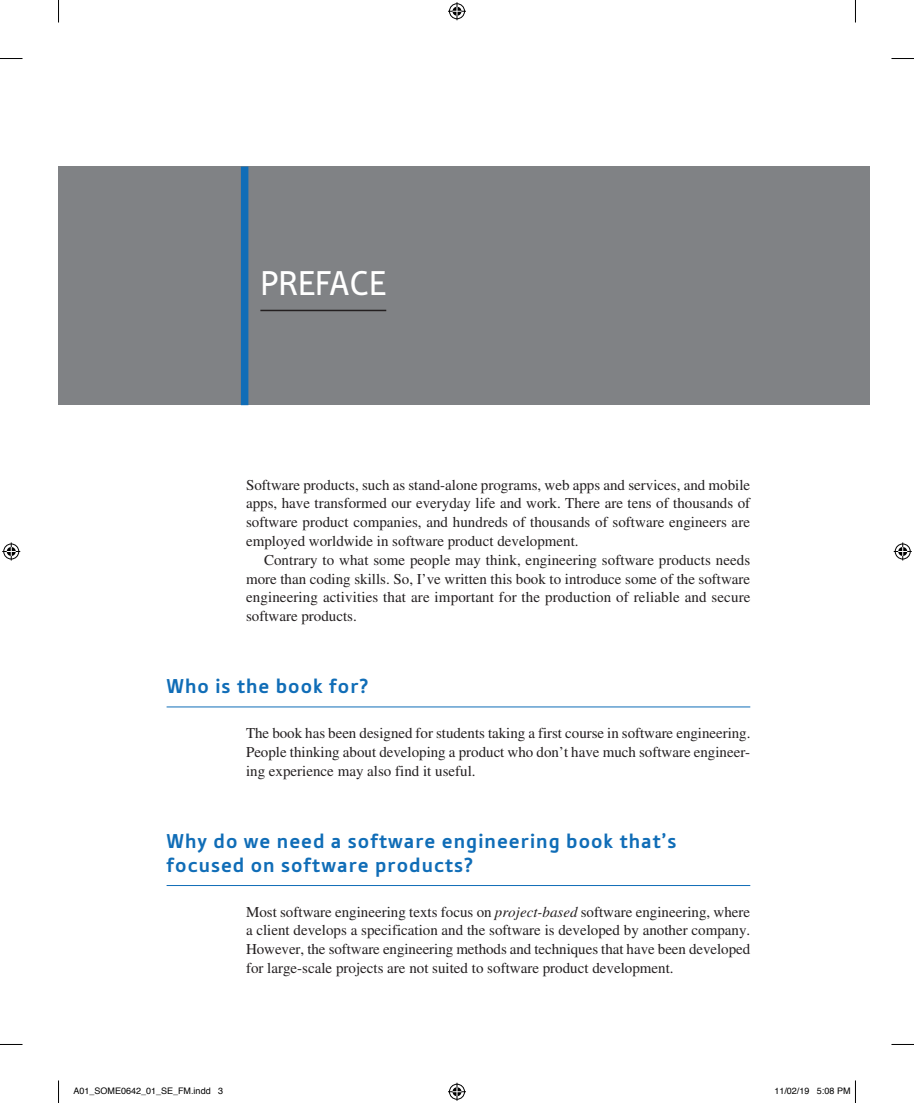
<style>
.page{position:relative;width:914px;height:1103px;background:#fff}
.page>*{position:absolute;margin:0;border:0;box-sizing:border-box;transform-origin:0 0}
.t1{font:36px "Tabula ITC Pro";color:#fff}
.t2{font:700 21px/24px "Tabula ITC Pro";letter-spacing:.05em;color:#106db7}
.t3{font:15px/18.8px "Times LT Pro";color:#231f20;text-align:justify}
.t4{font:9px "Helvetica";color:#000}
.s1{font-style:italic}
</style>
<div class="page">
<hr style="left:166px;top:706px;width:584px;height:1px;background:#106db7">
<hr style="left:166px;top:885px;width:584px;height:1px;background:#106db7">
<div style="left:58px;top:166px;width:200px;height:239px;background:#808285"></div>
<div style="left:245px;top:166px;width:624px;height:239px;background:#808285"></div>
<hr style="left:260px;top:310px;width:126px;height:1px;background:#231f20">
<div style="left:241px;top:166px;width:7px;height:239px;background:#106db7"></div>
<svg style="left:0;top:58px;width:22px;height:1px"></svg>
<svg style="left:891px;top:58px;width:23px;height:1px"></svg>
<svg style="left:0;top:1044px;width:22px;height:1px"></svg>
<svg style="left:891px;top:1044px;width:23px;height:1px"></svg>
<svg style="left:58px;top:0;width:1px;height:22px"></svg>
<svg style="left:58px;top:1080px;width:1px;height:22px"></svg>
<svg style="left:855px;top:0;width:1px;height:22px"></svg>
<svg style="left:448px;top:2px;width:18px;height:18px"></svg>
<svg style="left:448px;top:1082px;width:18px;height:18px"></svg>
<svg style="left:2px;top:542px;width:18px;height:18px"></svg>
<svg style="left:893px;top:542px;width:18px;height:18px"></svg>
<svg style="left:855px;top:1080px;width:1px;height:22px"></svg>
<h1 class="t1" style="left:260px;top:262px;width:127px">PREFACE</h1>
<p class="t3" style="left:246px;top:475px;width:505px">Software products, such as stand-alone programs, web apps and services, and mobile apps, have transformed our everyday life and work. There are tens of thousands of software product companies, and hundreds of thousands of software engineers are employed worldwide in software product development.</p>
<p class="t3" style="left:246px;top:550px;width:506px;text-indent:18px">Contrary to what some people may think, engineering software products needs more than coding skills. So, I’ve written this book to introduce some of the software engineering activities that are important for the production of reliable and secure software products.</p>
<h2 class="t2" style="left:166px;top:674px;width:203px">Who is the book for?</h2>
<p class="t3" style="left:246px;top:723px;width:506px">The book has been designed for students taking a first course in software engineering.<br>People thinking about developing a product who don’t have much software engineer&shy;ing experience may also find it useful.</p>
<h2 class="t2" style="left:166px;top:828px;width:511px">Why do we need a software engineering book that’s focused on software products?</h2>
<p class="t3" style="left:246px;top:902px;width:506px">Most software engineering texts focus on <span class="s1">project-based</span> software engineering, where a client develops a specification and the software is developed by another company.<br>However, the software engineering methods and techniques that have been developed for large-scale projects are not suited to software product development.</p>
<p class="t4" style="left:74px;top:1083px;width:151px">A01_SOME0642_01_SE_FM.indd 3</p>
<p class="t4" style="left:774px;top:1083px;width:78px">11/02/19 5:08 PM</p>
</div>
